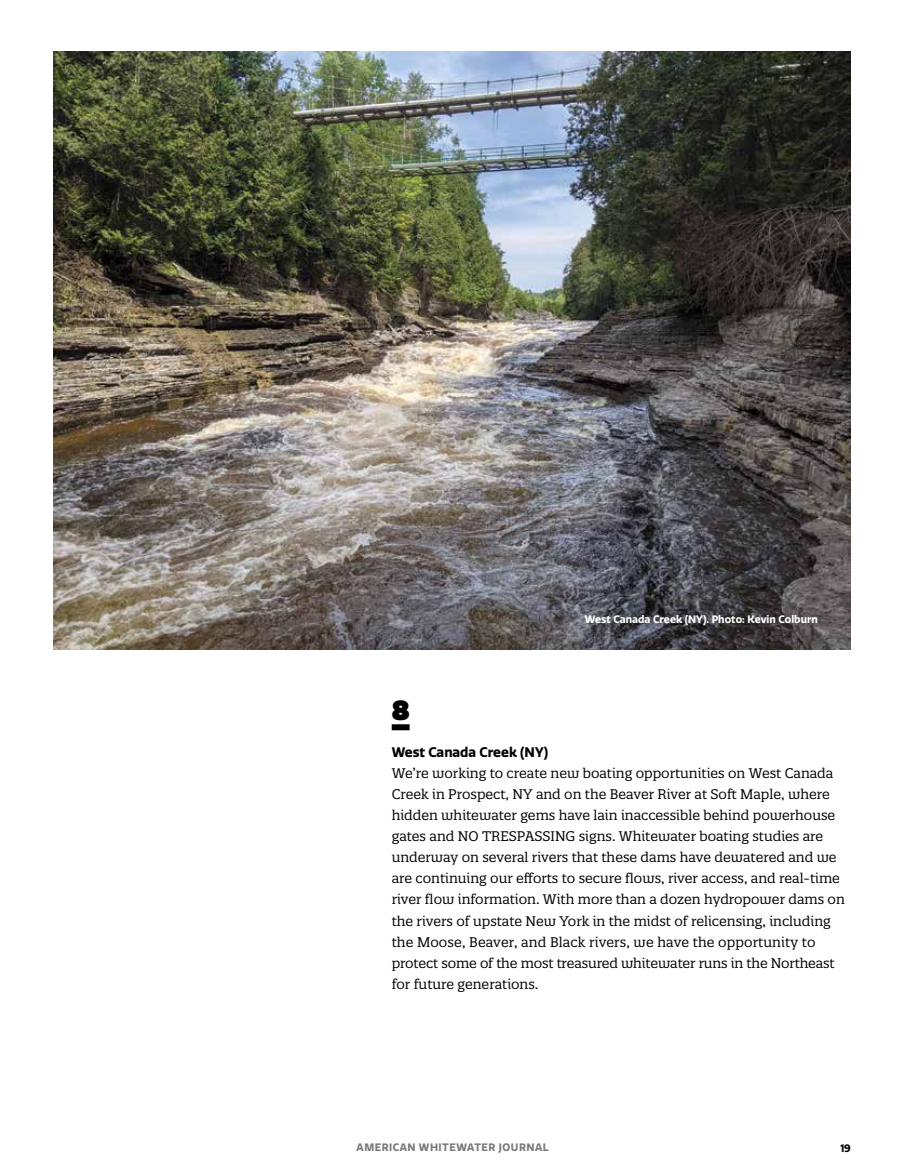
<style>
.page{position:relative;width:905px;height:1175px;background:#fff}
.page>*{position:absolute;margin:0;border:0;box-sizing:border-box;transform-origin:0 0}
.t1{font:900 27px "Quatro";color:#000}
.t2{font:13.5px/21px "Quatro Slab";color:#000}
.t3{font:700 13.5px "Quatro";color:#000}
.t4{font:700 10.5px "Quatro";color:#fff}
.t5{font:700 10.5px "Quatro";letter-spacing:.05em;color:#77787b}
.t6{font:700 10.5px "Quatro";color:#000}
</style>
<div class="page">
<img style="left:53px;top:52px;width:797px;height:598px">
<div style="left:392px;top:724px;width:17px;height:6px;background:#000"></div>
<h1 class="t1" style="left:392px;top:693px;width:19px">8</h1>
<p class="t4" style="left:585px;top:613px;width:234px">West Canada Creek (NY). Photo: Kevin Colburn</p>
<p class="t3" style="left:392px;top:744px;width:158px">West Canada Creek (NY)</p>
<p class="t2" style="left:392px;top:763px;width:454px">We’re working to create new boating opportunities on West Canada Creek in Prospect, NY and on the Beaver River at Soft Maple, where hidden whitewater gems have lain inaccessible behind powerhouse gates and NO TRESPASSING signs. Whitewater boating studies are underway on several rivers that these dams have dewatered and we are continuing our efforts to secure flows, river access, and real-time river flow information. With more than a dozen hydropower dams on the rivers of upstate New York in the midst of relicensing, including the Moose, Beaver, and Black rivers, we have the opportunity to protect some of the most treasured whitewater runs in the Northeast for future generations.</p>
<p class="t5" style="left:356px;top:1141px;width:194px">AMERICAN WHITEWATER JOURNAL</p>
<p class="t6" style="left:840px;top:1142px;width:12px">19</p>
</div>
